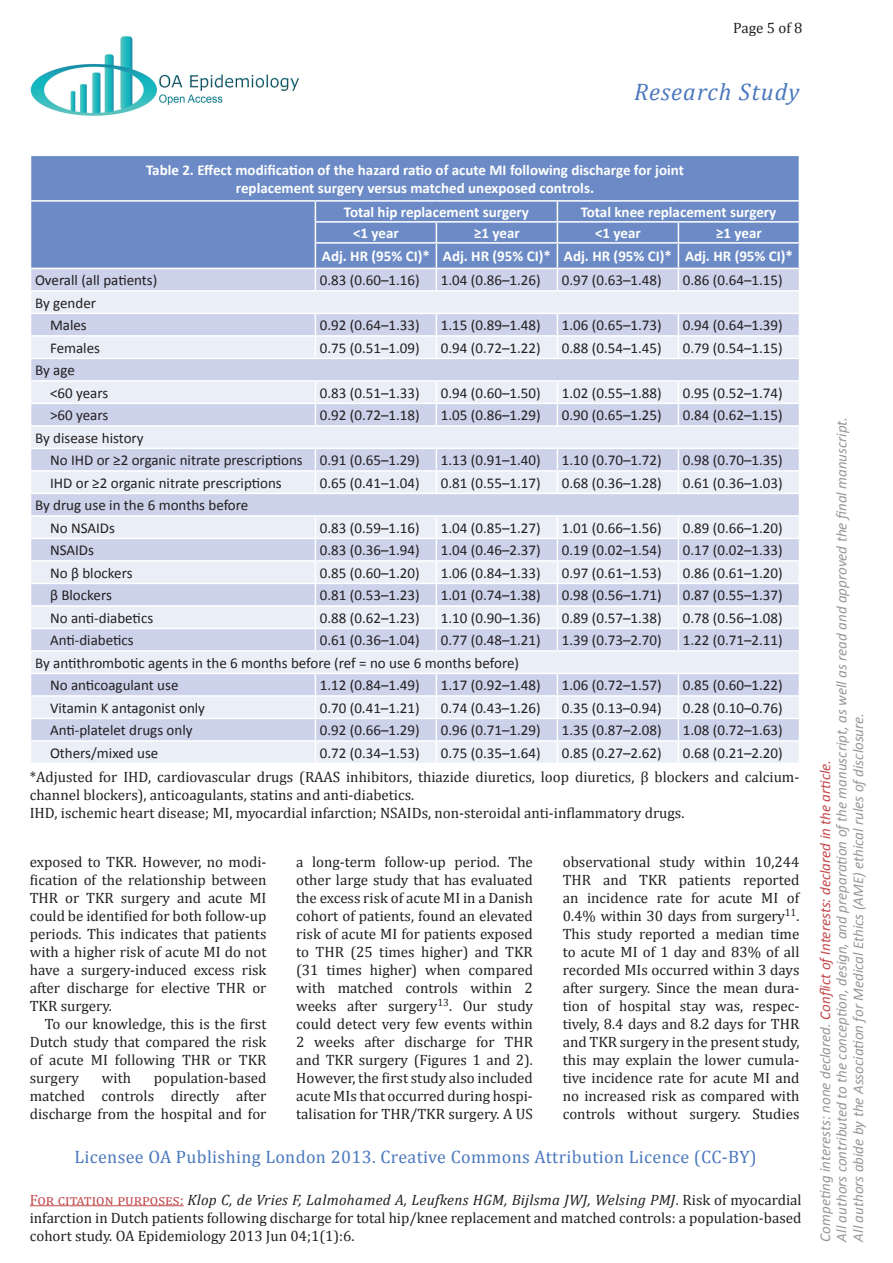
<style>
.page{position:relative;width:893px;height:1263px;background:#fff}
.page>*{position:absolute;margin:0;border:0;box-sizing:border-box;transform-origin:0 0}
.t1{font:italic 24px "Cambria";letter-spacing:.045em;color:#4a78bd}
.t2{font:18px "Cambria";letter-spacing:.02em;color:#4a78bd}
.t3{font:15px/18px "Cambria";color:#231f20;text-align:justify}
.t4{font:15px/22.5px "Calibri";color:#231f20}
.t5{font:italic 15px/16.5px "Calibri";color:#95979a}
.t6{font:700 15px/18px "Calibri";color:#fff;text-align:center}
.s1{color:#c3494d}
.s2{font-style:italic}
</style>
<div class="page">
<hr style="left:30px;top:1205px;width:154px;height:1px;background:#c3494d">
<img style="left:30px;top:36px;width:269px;height:80px">
<div style="left:31px;top:156px;width:768px;height:44px;background:#6c8bc6"></div>
<svg style="left:30px;top:202px;width:770px;height:561px;background:#d0d8ec"></svg>
<hr style="left:678px;top:740px;width:122px;height:2px;background:#fff">
<p class="t3" style="left:733px;top:18px;width:71px">Page 5 of 8</p>
<h1 class="t1" style="left:634px;top:77px;width:167px">Research Study</h1>
<p class="t6" style="left:146px;top:162px;width:539px">Table 2. Effect modification of the hazard ratio of acute MI following discharge for joint replacement surgery versus matched unexposed controls.</p>
<p class="t6" style="left:344px;top:204px;width:187px">Total hip replacement surgery</p>
<p class="t6" style="left:581px;top:204px;width:197px">Total knee replacement surgery</p>
<p class="t6" style="left:353px;top:225px;width:47px">&lt;1 year</p>
<p class="t6" style="left:474px;top:225px;width:47px">≥1 year</p>
<p class="t6" style="left:595px;top:225px;width:47px">&lt;1 year</p>
<p class="t6" style="left:322px;top:223px;width:473px;line-height:23.2px;text-align:left;text-indent:394px">≥1 year<br>Adj. HR (95% CI)* Adj. HR (95% CI)* Adj. HR (95% CI)* Adj. HR (95% CI)*</p>
<p class="t4" style="left:35px;top:270px;width:124px">Overall (all patients)</p>
<p class="t4" style="left:320px;top:270px;width:101px">0.83 (0.60–1.16)</p>
<p class="t4" style="left:441px;top:270px;width:101px">1.04 (0.86–1.26)</p>
<p class="t4" style="left:562px;top:270px;width:101px">0.97 (0.63–1.48)</p>
<p class="t4" style="left:683px;top:270px;width:101px">0.86 (0.64–1.15)</p>
<p class="t4" style="left:35px;top:293px;width:63px;text-align:center">By gender<br>Males</p>
<p class="t4" style="left:320px;top:315px;width:101px">0.92 (0.64–1.33)</p>
<p class="t4" style="left:441px;top:315px;width:101px">1.15 (0.89–1.48)</p>
<p class="t4" style="left:562px;top:315px;width:101px">1.06 (0.65–1.73)</p>
<p class="t4" style="left:683px;top:315px;width:101px">0.94 (0.64–1.39)</p>
<p class="t4" style="left:50px;top:338px;width:52px">Females</p>
<p class="t4" style="left:320px;top:338px;width:101px">0.75 (0.51–1.09)</p>
<p class="t4" style="left:441px;top:338px;width:101px">0.94 (0.72–1.22)</p>
<p class="t4" style="left:562px;top:338px;width:101px">0.88 (0.54–1.45)</p>
<p class="t4" style="left:683px;top:338px;width:101px">0.79 (0.54–1.15)</p>
<p class="t4" style="left:50px;top:360px;width:60px;text-indent:-15px">By age<br>&lt;60 years</p>
<p class="t4" style="left:320px;top:383px;width:101px">0.83 (0.51–1.33)</p>
<p class="t4" style="left:441px;top:383px;width:101px">0.94 (0.60–1.50)</p>
<p class="t4" style="left:562px;top:383px;width:101px">1.02 (0.55–1.88)</p>
<p class="t4" style="left:683px;top:383px;width:101px">0.95 (0.52–1.74)</p>
<p class="t4" style="left:50px;top:405px;width:60px">&gt;60 years</p>
<p class="t4" style="left:320px;top:405px;width:101px">0.92 (0.72–1.18)</p>
<p class="t4" style="left:441px;top:405px;width:101px">1.05 (0.86–1.29)</p>
<p class="t4" style="left:562px;top:405px;width:101px">0.90 (0.65–1.25)</p>
<p class="t4" style="left:683px;top:405px;width:101px">0.84 (0.62–1.15)</p>
<p class="t4" style="left:50px;top:428px;width:371px;text-indent:-15px">By disease history<br>No IHD or ≥2 organic nitrate prescriptions 0.91 (0.65–1.29)</p>
<p class="t4" style="left:441px;top:450px;width:101px">1.13 (0.91–1.40)</p>
<p class="t4" style="left:562px;top:450px;width:101px">1.10 (0.70–1.72)</p>
<p class="t4" style="left:683px;top:450px;width:101px">0.98 (0.70–1.35)</p>
<p class="t4" style="left:50px;top:473px;width:233px">IHD or ≥2 organic nitrate prescriptions</p>
<p class="t4" style="left:320px;top:473px;width:101px">0.65 (0.41–1.04)</p>
<p class="t4" style="left:441px;top:473px;width:101px">0.81 (0.55–1.17)</p>
<p class="t4" style="left:562px;top:473px;width:101px">0.68 (0.36–1.28)</p>
<p class="t4" style="left:683px;top:473px;width:101px">0.61 (0.36–1.03)</p>
<p class="t4" style="left:50px;top:495px;width:200px;text-indent:-15px">By drug use in the 6 months before<br>No NSAIDs</p>
<p class="t4" style="left:320px;top:518px;width:101px">0.83 (0.59–1.16)</p>
<p class="t4" style="left:441px;top:518px;width:101px">1.04 (0.85–1.27)</p>
<p class="t4" style="left:562px;top:518px;width:101px">1.01 (0.66–1.56)</p>
<p class="t4" style="left:683px;top:518px;width:101px">0.89 (0.66–1.20)</p>
<p class="t4" style="left:50px;top:540px;width:46px">NSAIDs</p>
<p class="t4" style="left:320px;top:540px;width:101px">0.83 (0.36–1.94)</p>
<p class="t4" style="left:441px;top:540px;width:101px">1.04 (0.46–2.37)</p>
<p class="t4" style="left:562px;top:540px;width:101px">0.19 (0.02–1.54)</p>
<p class="t4" style="left:683px;top:540px;width:101px">0.17 (0.02–1.33)</p>
<p class="t4" style="left:50px;top:563px;width:84px">No β blockers</p>
<p class="t4" style="left:320px;top:563px;width:101px">0.85 (0.60–1.20)</p>
<p class="t4" style="left:441px;top:563px;width:101px">1.06 (0.84–1.33)</p>
<p class="t4" style="left:562px;top:563px;width:101px">0.97 (0.61–1.53)</p>
<p class="t4" style="left:683px;top:563px;width:101px">0.86 (0.61–1.20)</p>
<p class="t4" style="left:50px;top:585px;width:63px">β Blockers</p>
<p class="t4" style="left:320px;top:585px;width:101px">0.81 (0.53–1.23)</p>
<p class="t4" style="left:441px;top:585px;width:101px">1.01 (0.74–1.38)</p>
<p class="t4" style="left:562px;top:585px;width:101px">0.98 (0.56–1.71)</p>
<p class="t4" style="left:683px;top:585px;width:101px">0.87 (0.55–1.37)</p>
<p class="t4" style="left:50px;top:608px;width:105px">No anti-diabetics</p>
<p class="t4" style="left:320px;top:608px;width:101px">0.88 (0.62–1.23)</p>
<p class="t4" style="left:441px;top:608px;width:101px">1.10 (0.90–1.36)</p>
<p class="t4" style="left:562px;top:608px;width:101px">0.89 (0.57–1.38)</p>
<p class="t4" style="left:683px;top:608px;width:101px">0.78 (0.56–1.08)</p>
<p class="t4" style="left:50px;top:630px;width:85px">Anti-diabetics</p>
<p class="t4" style="left:320px;top:630px;width:101px">0.61 (0.36–1.04)</p>
<p class="t4" style="left:441px;top:630px;width:101px">0.77 (0.48–1.21)</p>
<p class="t4" style="left:562px;top:630px;width:101px">1.39 (0.73–2.70)</p>
<p class="t4" style="left:683px;top:630px;width:101px">1.22 (0.71–2.11)</p>
<p class="t4" style="left:50px;top:653px;width:470px;text-indent:-15px">By antithrombotic agents in the 6 months before (ref = no use 6 months before)<br>No anticoagulant use</p>
<p class="t4" style="left:320px;top:675px;width:101px">1.12 (0.84–1.49)</p>
<p class="t4" style="left:441px;top:675px;width:101px">1.17 (0.92–1.48)</p>
<p class="t4" style="left:562px;top:675px;width:101px">1.06 (0.72–1.57)</p>
<p class="t4" style="left:683px;top:675px;width:101px">0.85 (0.60–1.22)</p>
<p class="t4" style="left:50px;top:698px;width:157px">Vitamin K antagonist only</p>
<p class="t4" style="left:320px;top:698px;width:101px">0.70 (0.41–1.21)</p>
<p class="t4" style="left:441px;top:698px;width:101px">0.74 (0.43–1.26)</p>
<p class="t4" style="left:562px;top:698px;width:101px">0.35 (0.13–0.94)</p>
<p class="t4" style="left:683px;top:698px;width:101px">0.28 (0.10–0.76)</p>
<p class="t4" style="left:50px;top:720px;width:144px">Anti-platelet drugs only</p>
<p class="t4" style="left:320px;top:720px;width:101px">0.92 (0.66–1.29)</p>
<p class="t4" style="left:441px;top:720px;width:101px">0.96 (0.71–1.29)</p>
<p class="t4" style="left:562px;top:720px;width:101px">1.35 (0.87–2.08)</p>
<p class="t4" style="left:683px;top:720px;width:101px">1.08 (0.72–1.63)</p>
<p class="t4" style="left:50px;top:743px;width:110px">Others/mixed use</p>
<p class="t4" style="left:320px;top:743px;width:101px">0.72 (0.34–1.53)</p>
<p class="t4" style="left:441px;top:743px;width:101px">0.75 (0.35–1.64)</p>
<p class="t4" style="left:562px;top:743px;width:101px">0.85 (0.27–2.62)</p>
<p class="t4" style="left:683px;top:743px;width:101px">0.68 (0.21–2.20)</p>
<p class="t3" style="left:30px;top:768px;width:771px;text-align:left">*Adjusted for IHD, cardiovascular drugs (RAAS inhibitors, thiazide diuretics, loop diuretics, β blockers and calcium&shy;channel blockers), anticoagulants, statins and anti-diabetics.<br>IHD, ischemic heart disease; MI, myocardial infarction; NSAIDs, non-steroidal anti-inflammatory drugs.</p>
<p class="t3" style="left:30px;top:852px;width:238px">exposed to TKR. However, no modi&shy;fication of the relationship between THR or TKR surgery and acute MI could be identified for both follow-up periods. This indicates that patients with a higher risk of acute MI do not have a surgery-induced excess risk after discharge for elective THR or TKR surgery.</p>
<p class="t3" style="left:30px;top:1014px;width:238px;text-indent:15px">To our knowledge, this is the first Dutch study that compared the risk of acute MI following THR or TKR surgery</p>
<p class="t3" style="left:30px;top:1068px;width:238px;text-indent:124px">population-based matched controls directly after discharge from the hospital and for</p>
<p class="t3" style="left:102px;top:1068px;width:31px">with</p>
<p class="t3" style="left:296px;top:852px;width:238px">a long-term follow-up period. The other large study that has evaluated the excess risk of acute MI in a Danish cohort of patients, found an elevated risk of acute MI for patients exposed to THR (25 times higher) and TKR (31 times higher) when compared with matched controls within 2 weeks after surgery<sup>13</sup>. Our study could detect very few events within 2 weeks after discharge for THR and TKR surgery (Figures 1 and 2).<br>However, the first study also included acute MIs that occurred during hospi&shy;talisation for THR/TKR surgery. A US</p>
<p class="t3" style="left:563px;top:852px;width:238px">observational study within 10,244<br>THR and TKR patients reported an incidence rate for acute MI of 0.4% within 30 days from surgery<sup>11</sup>.<br>This study reported a median time to acute MI of 1 day and 83% of all recorded MIs occurred within 3 days after surgery. Since the mean dura&shy;tion of hospital stay was, respec&shy;tively, 8.4 days and 8.2 days for THR and TKR surgery in the present study, this may explain the lower cumula&shy;tive incidence rate for acute MI and no increased risk as compared with controls without surgery. Studies</p>
<p class="t2" style="left:74px;top:1145px;width:684px">Licensee OA Publishing London 2013. Creative Commons Attribution Licence (CC-BY)</p>
<p class="t3" style="left:30px;top:1190px;width:773px"><span class="s1">FOR CITATION PURPOSES:</span> <span class="s2">Klop C, de Vries F, Lalmohamed A, Leufkens HGM, Bijlsma JWJ, Welsing PMJ</span>. Risk of myocardial infarction in Dutch patients following discharge for total hip/knee replacement and matched controls: a population-based cohort study. OA Epidemiology 2013 Jun 04;1(1):6.</p>
<p class="t5" style="left:818px;top:1241px;width:826px;rotate:-90deg">Competing interests: none declared. <span class="s1">Conflict ofInterests: declared in the article.<br></span>All authors contributed to the conception, design, and preparation ofthe manuscript, as well as read and approved the final manuscript.<br>All authors abide by the Association for Medical Ethics (AME) ethical rules ofdisclosure.</p>
</div>
